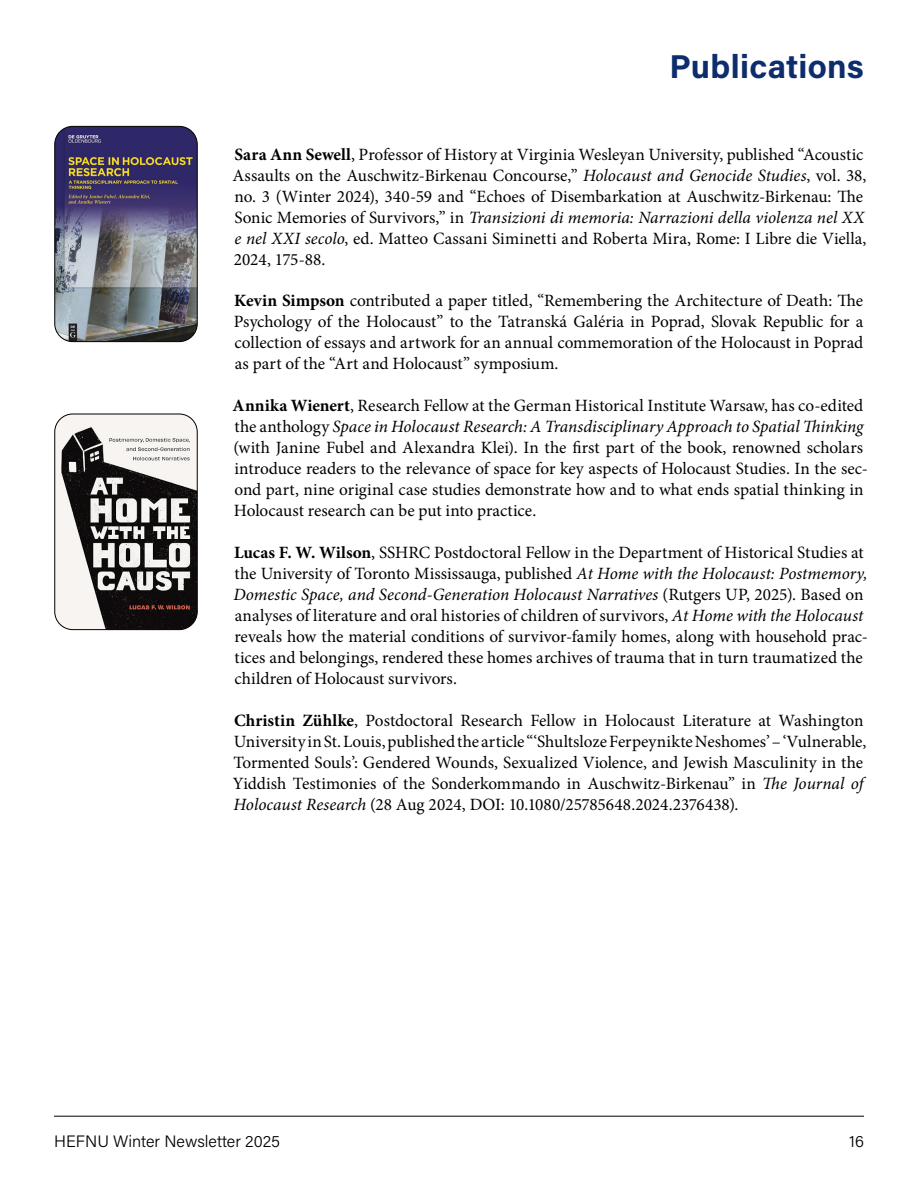
<style>
.page{position:relative;width:918px;height:1188px;background:#fff}
.page>*{position:absolute;margin:0;border:0;box-sizing:border-box;transform-origin:0 0}
.t1{font:700 33px "Acumin Pro";letter-spacing:.01em;color:#0d2d6c}
.t2{font:17.25px/21px "Minion Pro";letter-spacing:-.005em;color:#000}
.t3{font:300 16.5px "Acumin Pro";color:#000}
.s1{font-weight:700}
.s2{font-style:italic}
</style>
<div class="page">
<img style="left:56px;top:126px;width:140px;height:216px">
<div style="left:54px;top:126px;width:144px;height:216px;border:1px solid #000;border-radius:18px"></div>
<img style="left:55px;top:414px;width:142px;height:216px">
<div style="left:54px;top:414px;width:144px;height:216px;border:1px solid #000;border-radius:18px"></div>
<hr style="left:54px;top:1116px;width:810px;height:1px;background:#000">
<h1 class="t1" style="left:669px;top:44px;width:196px">Publications</h1>
<p class="t2" style="left:233px;top:144px;width:636px"><span class="s1">Sara Ann Sewell</span>, Professor of History at Virginia Wesleyan University, published “Acoustic Assaults on the Auschwitz-Birkenau Concourse,” <span class="s2">Holocaust and Genocide Studies</span>, vol. 38, no. 3 (Winter 2024), 340-59 and “Echoes of Disembarkation at Auschwitz-Birkenau: The Sonic Memories of Survivors,” in <span class="s2">Transizioni di memoria: Narrazioni della violenza nel XX e nel XXI secolo</span>, ed. Matteo Cassani Siminetti and Roberta Mira, Rome: I Libre die Viella, 2024, 175-88.</p>
<p class="t2" style="left:234px;top:291px;width:631px;text-align:justify"><span class="s1">Kevin Simpson</span> contributed a paper titled, “Remembering the Architecture of Death: The Psychology of the Holocaust” to the Tatranská Galéria in Poprad, Slovak Republic for a collection of essays and artwork for an annual commemoration of the Holocaust in Poprad as part of the “Art and Holocaust” symposium.</p>
<p class="t2" style="left:233px;top:396px;width:637px"><span class="s1">Annika Wienert</span>, Research Fellow at the German Historical Institute Warsaw, has co-edited the anthology <span class="s2">Space in Holocaust Research: A Transdisciplinary Approach to Spatial Thinking </span>(with Janine Fubel and Alexandra Klei). In the first part of the book, renowned scholars introduce readers to the relevance of space for key aspects of Holocaust Studies. In the sec&shy;ond part, nine original case studies demonstrate how and to what ends spatial thinking in Holocaust research can be put into practice.</p>
<p class="t2" style="left:233px;top:543px;width:636px"><span class="s1">Lucas F. W. Wilson</span>, SSHRC Postdoctoral Fellow in the Department of Historical Studies at the University of Toronto Mississauga, published <span class="s2">At Home with the Holocaust: Postmemory, Domestic Space, and Second-Generation Holocaust Narratives</span> (Rutgers UP, 2025). Based on analyses of literature and oral histories of children of survivors, <span class="s2">At Home with the Holocaust </span>reveals how the material conditions of survivor-family homes, along with household prac&shy;tices and belongings, rendered these homes archives of trauma that in turn traumatized the children of Holocaust survivors.</p>
<p class="t2" style="left:233px;top:710px;width:635px"><span class="s1">Christin Zühlke</span>, Postdoctoral Research Fellow in Holocaust Literature at Washington University in St. Louis, published the article “‘Shultsloze Ferpeynikte Neshomes’ – ‘Vulnerable, Tormented Souls’: Gendered Wounds, Sexualized Violence, and Jewish Masculinity in the Yiddish Testimonies of the Sonderkommando in Auschwitz-Birkenau” in <span class="s2">The Journal of Holocaust Research</span> (28 Aug 2024, DOI: 10.1080/25785648.2024.2376438).</p>
<p class="t3" style="left:54px;top:1130px;width:228px">HEFNU Winter Newsletter 2025</p>
<p class="t3" style="left:849px;top:1130px;width:16px">16</p>
</div>
